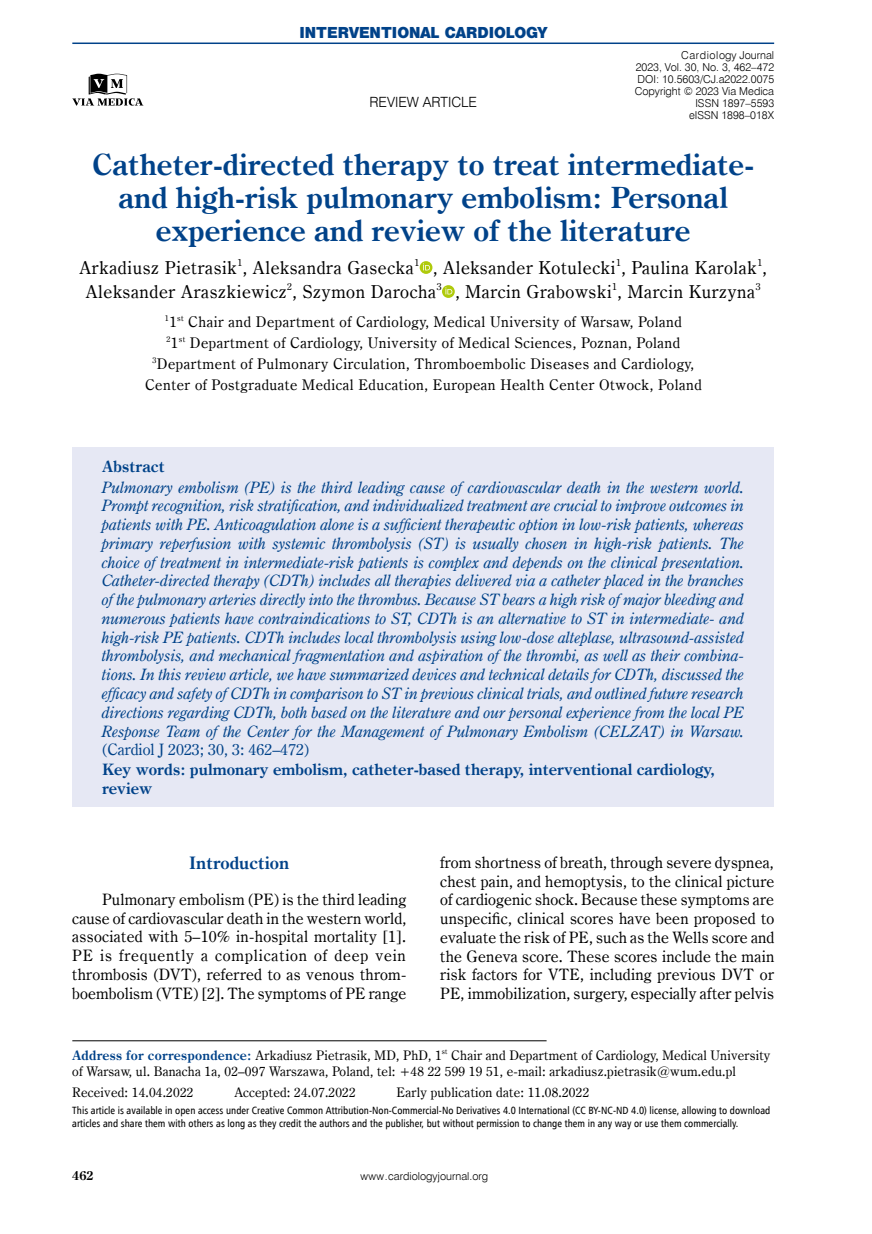
<style>
.page{position:relative;width:872px;height:1234px;background:#fff}
.page>*{position:absolute;margin:0;border:0;box-sizing:border-box;transform-origin:0 0}
.t1{font:700 29.4px/33px "Century Oldst EU";color:#004289;text-align:center}
.t2{font:17.85px/24px "Century Oldst EU";letter-spacing:.035em;color:#000;text-align:center}
.t3{font:700 17.25px "Century Oldst EU";color:#004289}
.t4{font:italic 15.75px/18.8px "Century Oldst EU";color:#004289;text-align:justify}
.t5{font:15.75px/18.8px "Century Oldst EU";letter-spacing:.005em;color:#000;text-align:justify}
.t6{font:700 15.75px/18.8px "Century Oldst EU";color:#004289}
.t7{font:15.75px "Century Oldst EU";color:#004289}
.t8{font:14.7px/21px "Century Oldst EU";letter-spacing:.035em;color:#000;text-align:center}
.t9{font:14.1px "Swis 721 Blk 2 EU";color:#004289}
.t10{font:14.1px "Swis 721 Lt EU";color:#000}
.t11{font:13.2px/16.5px "Century Oldst EU";letter-spacing:.015em;color:#000}
.t12{font:700 12.75px "Century Oldst EU";color:#000}
.t13{font:10.95px/12px "Swis 721 Lt EU";color:#000;text-align:right}
.t14{font:10.5px/12.8px "Humnst 777 Cn EU";color:#000}
.s1{font-weight:700;color:#004289}
</style>
<div class="page">
<hr style="left:72px;top:1040px;width:474px;height:1px;background:#000">
<svg style="left:72px;top:74px;width:71px;height:32px"></svg>
<hr style="left:72px;top:42px;width:702px;height:2px;background:#004289">
<svg style="left:420px;top:261px;width:12px;height:13px"></svg>
<svg style="left:423px;top:263px;width:7px;height:7px"></svg>
<svg style="left:442px;top:285px;width:13px;height:13px"></svg>
<svg style="left:445px;top:287px;width:7px;height:7px"></svg>
<div style="left:72px;top:447px;width:702px;height:359px;background:#e6e8f4"></div>
<p class="t9" style="left:299px;top:23px;width:249px">INTERVENTIONAL CARDIOLOGY</p>
<p class="t10" style="left:369px;top:93px;width:109px">REVIEW ARTICLE</p>
<p class="t13" style="left:635px;top:49px;width:141px">Cardiology Journal<br>2023, Vol. 30, No. 3, 462–472<br>DOI: 10.5603/CJ.a2022.0075<br>Copyright © 2023 Via Medica<br>ISSN 1897–5593<br>eISSN 1898–018X</p>
<h1 class="t1" style="left:92px;top:149px;width:663px">Catheter-directed therapy to treat intermediate&shy;and high-risk pulmonary embolism: Personal experience and review of the literature</h1>
<p class="t2" style="left:79px;top:256px;width:689px">Arkadiusz Pietrasik<sup>1</sup>, Aleksandra Gasecka<sup>1</sup> , Aleksander Kotulecki<sup>1</sup>, Paulina Karolak<sup>1</sup>,<br>Aleksander Araszkiewicz<sup>2</sup>, Szymon Darocha<sup>3</sup> , Marcin Grabowski<sup>1</sup>, Marcin Kurzyna<sup>3</sup></p>
<p class="t8" style="left:145px;top:312px;width:558px"><sup>1</sup>1<sup>st</sup> Chair and Department of Cardiology, Medical University of Warsaw, Poland<br><sup>2</sup>1<sup>st</sup> Department of Cardiology, University of Medical Sciences, Poznan, Poland <sup>3</sup>Department of Pulmonary Circulation, Thromboembolic Diseases and Cardiology, Center of Postgraduate Medical Education, European Health Center Otwock, Poland</p>
<p class="t6" style="left:102px;top:457px;width:64px">Abstract</p>
<p class="t4" style="left:102px;top:477px;width:644px">Pulmonary embolism (PE) is the third leading cause of cardiovascular death in the western world.<br>Prompt recognition, risk stratification, and individualized treatment are crucial to improve outcomes in patients with PE. Anticoagulation alone is a sufficient therapeutic option in low-risk patients, whereas primary reperfusion with systemic thrombolysis (ST) is usually chosen in high-risk patients. The choice of treatment in intermediate-risk patients is complex and depends on the clinical presentation.<br>Catheter-directed therapy (CDTh) includes all therapies delivered via a catheter placed in the branches of the pulmonary arteries directly into the thrombus. Because ST bears a high risk of major bleeding and numerous patients have contraindications to ST, CDTh is an alternative to ST in intermediate- and high-risk PE patients. CDTh includes local thrombolysis using low-dose alteplase, ultrasound-assisted thrombolysis, and mechanical fragmentation and aspiration of the thrombi, as well as their combina&shy;tions. In this review article, we have summarized devices and technical details for CDTh, discussed the efficacy and safety of CDTh in comparison to ST in previous clinical trials, and outlined future research directions regarding CDTh, both based on the literature and our personal experience from the local PE Response Team of the Center for the Management of Pulmonary Embolism (CELZAT) in Warsaw.</p>
<p class="t7" style="left:102px;top:739px;width:209px">(Cardiol J 2023; 30, 3: 462–472)</p>
<p class="t6" style="left:102px;top:760px;width:614px">Key words: pulmonary embolism, catheter-based therapy, interventional cardiology, review</p>
<p class="t3" style="left:189px;top:852px;width:102px">Introduction</p>
<p class="t5" style="left:72px;top:889px;width:335px;text-indent:30px">Pulmonary embolism (PE) is the third leading cause of cardiovascular death in the western world, associated with 5–10% in-hospital mortality [1].<br>PE is frequently a complication of deep vein thrombosis (DVT), referred to as venous throm&shy;boembolism (VTE) [2]. The symptoms of PE range</p>
<p class="t5" style="left:440px;top:853px;width:336px">from shortness of breath, through severe dyspnea, chest pain, and hemoptysis, to the clinical picture of cardiogenic shock. Because these symptoms are unspecific, clinical scores have been proposed to evaluate the risk of PE, such as the Wells score and the Geneva score. These scores include the main risk factors for VTE, including previous DVT or PE, immobilization, surgery, especially after pelvis</p>
<p class="t11" style="left:72px;top:1046px;width:699px"><span class="s1">Address for correspondence:</span> Arkadiusz Pietrasik, MD, PhD, 1<sup>st</sup> Chair and Department of Cardiology, Medical University of Warsaw, ul. Banacha 1a, 02–097 Warszawa, Poland, tel: +48 22 599 19 51, e-mail: arkadiusz.pietrasik@wum.edu.pl</p>
<p class="t11" style="left:72px;top:1084px;width:123px">Received: 14.04.2022</p>
<p class="t11" style="left:234px;top:1084px;width:123px">Accepted: 24.07.2022</p>
<p class="t11" style="left:396px;top:1084px;width:194px">Early publication date: 11.08.2022</p>
<p class="t14" style="left:72px;top:1103px;width:699px">This article is available in open access under Creative Common Attribution-Non-Commercial-No Derivatives 4.0 International (CC BY-NC-ND 4.0) license, allowing to download articles and share them with others as long as they credit the authors and the publisher, but without permission to change them in any way or use them commercially.</p>
<p class="t12" style="left:72px;top:1167px;width:23px">462</p>
<p class="t13" style="left:360px;top:1170px;width:129px">www.cardiologyjournal.org</p>
</div>
